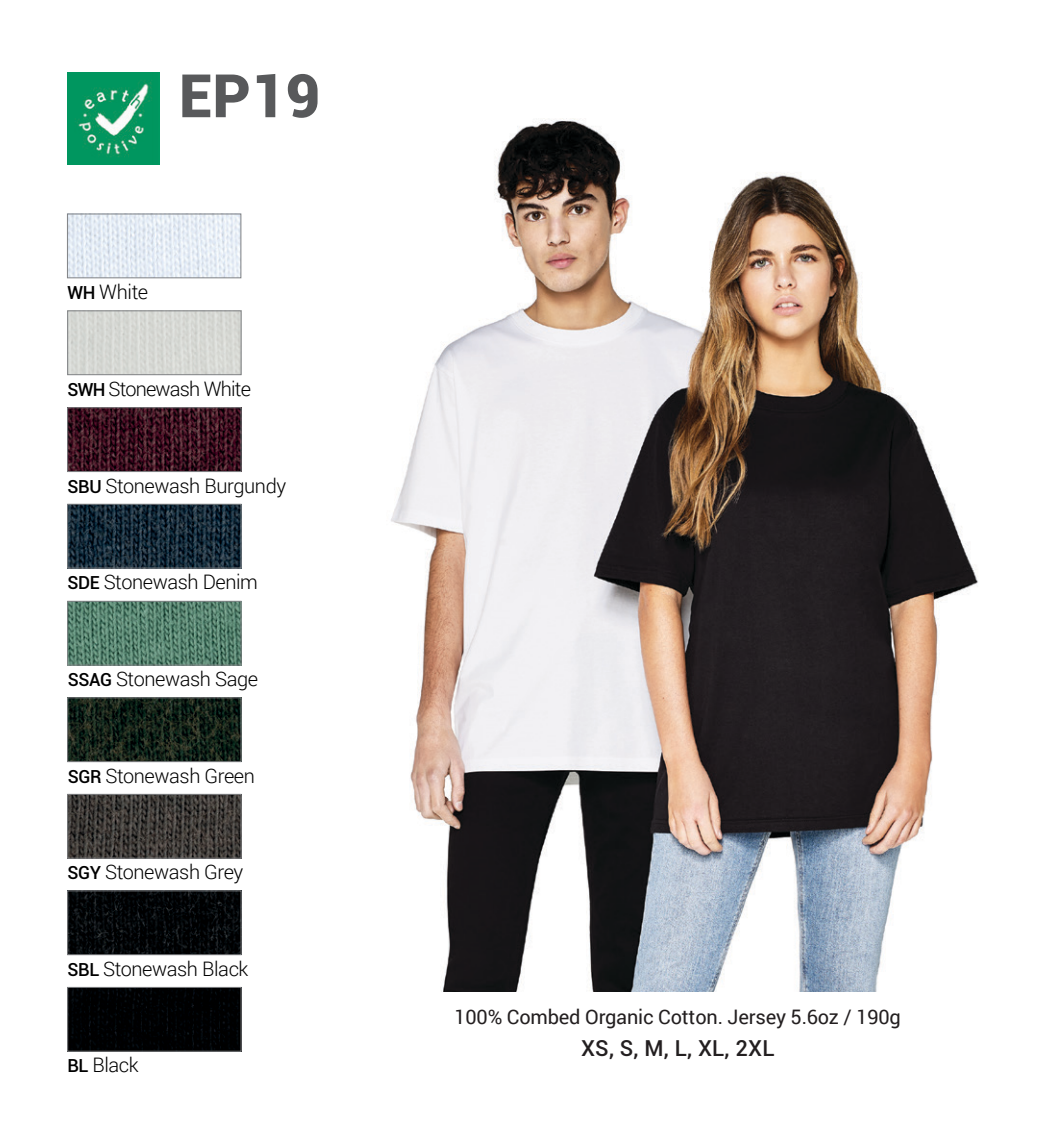
<style>
.page{position:relative;width:1045px;height:1143px;background:#fff}
.page>*{position:absolute;margin:0;border:0;box-sizing:border-box;transform-origin:0 0}
.t1{font:900 60px "Roboto";color:#58595b}
.t2{font:500 22px "Roboto";letter-spacing:.01em;color:#231f20}
.t3{font:300 20px "Roboto";letter-spacing:-.02em;color:#000}
.t4{font:20px "Roboto";letter-spacing:-.01em;color:#231f20}
.t5{font:300 20px "Roboto";letter-spacing:-.04em;color:#000}
.s1{font-weight:500;font-size:18px}
</style>
<div class="page">
<img style="left:391px;top:118px;width:587px;height:873px">
<img style="left:67px;top:72px;width:92px;height:92px">
<img style="left:69px;top:216px;width:170px;height:60px">
<div style="left:67px;top:214px;width:174px;height:64px;border:1px solid #808285"></div>
<img style="left:70px;top:313px;width:169px;height:60px">
<div style="left:68px;top:311px;width:173px;height:64px;border:1px solid #808285"></div>
<img style="left:70px;top:410px;width:169px;height:60px">
<div style="left:68px;top:408px;width:173px;height:64px;border:1px solid #808285"></div>
<img style="left:70px;top:506px;width:169px;height:60px">
<div style="left:68px;top:504px;width:173px;height:64px;border:1px solid #808285"></div>
<img style="left:70px;top:603px;width:169px;height:60px">
<div style="left:68px;top:601px;width:173px;height:64px;border:1px solid #808285"></div>
<img style="left:70px;top:700px;width:169px;height:60px">
<div style="left:68px;top:698px;width:173px;height:64px;border:1px solid #808285"></div>
<img style="left:70px;top:796px;width:169px;height:60px">
<div style="left:68px;top:794px;width:173px;height:64px;border:1px solid #808285"></div>
<img style="left:70px;top:893px;width:169px;height:60px">
<div style="left:68px;top:891px;width:173px;height:64px;border:1px solid #808285"></div>
<img style="left:70px;top:989px;width:169px;height:60px">
<div style="left:68px;top:987px;width:173px;height:64px;border:1px solid #808285"></div>
<p class="t1" style="left:179px;top:53px;width:143px">EP19</p>
<p class="t3" style="left:68px;top:278px;width:82px"><span class="s1">WH</span> White</p>
<p class="t5" style="left:68px;top:375px;width:185px"><span class="s1">SWH</span> Stonewash White</p>
<p class="t3" style="left:68px;top:472px;width:220px"><span class="s1">SBU</span> Stonewash Burgundy</p>
<p class="t3" style="left:68px;top:568px;width:192px"><span class="s1">SDE</span> Stonewash Denim</p>
<p class="t3" style="left:68px;top:665px;width:192px"><span class="s1">SSAG</span> Stonewash Sage</p>
<p class="t3" style="left:68px;top:762px;width:189px"><span class="s1">SGR</span> Stonewash Green</p>
<p class="t3" style="left:68px;top:858px;width:177px"><span class="s1">SGY</span> Stonewash Grey</p>
<p class="t3" style="left:68px;top:955px;width:182px"><span class="s1">SBL</span> Stonewash Black</p>
<p class="t3" style="left:68px;top:1051px;width:73px"><span class="s1">BL</span> Black</p>
<p class="t4" style="left:454px;top:1002px;width:448px">100% Combed Organic Cotton. Jersey 5.6oz / 190g</p>
<p class="t2" style="left:581px;top:1032px;width:195px">XS, S, M, L, XL, 2XL</p>
</div>
